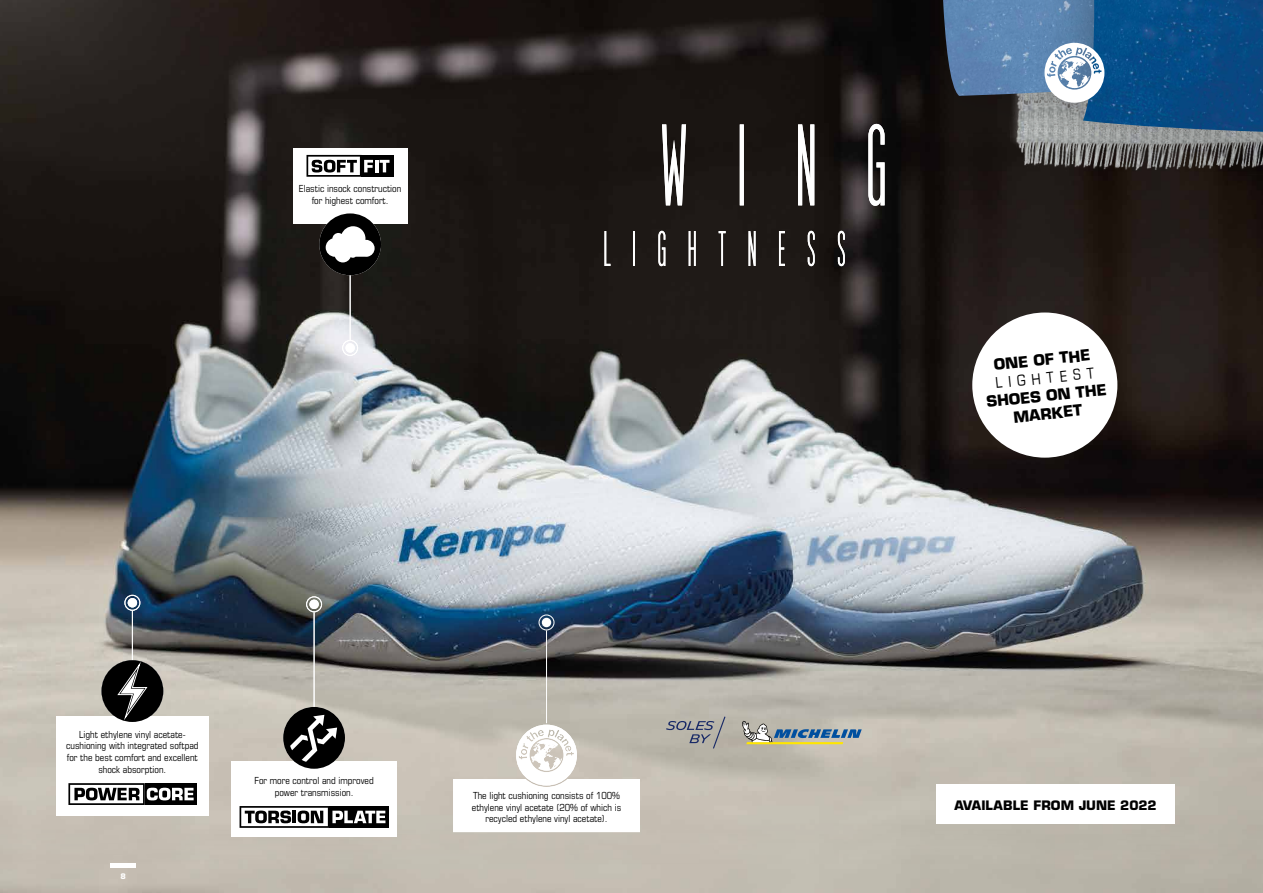
<style>
.page{position:relative;width:1263px;height:893px;background:#fff}
.page>*{position:absolute;margin:0;border:0;box-sizing:border-box;transform-origin:0 0}
.t1{font:52.5px "SF Movie Poster Condensed";letter-spacing:.425em;color:#fff}
.t2{font:700 15px/18px "Eurostile LT Std";color:#000;text-align:center}
.t3{font:condensed 15px "Eurostile LT Std";color:#000}
.t4{font:700 12.75px "Kempastile";letter-spacing:-.005em;color:#000}
.t5{font:condensed 9.75px/11.7px "Eurostile LT Std";color:#000;text-align:center}
.t6{font:700 7.5px "Kempastile";color:#fff}
</style>
<div class="page">
<img style="left:0;top:0;width:1263px;height:823px">
<img style="left:1001px;top:141px;width:27px;height:35px">
<div style="left:883px;top:0;width:354px;height:141px;background:#000;opacity:.43"></div>
<img style="left:943px;top:0;width:85px;height:96px">
<div style="left:972px;top:312px;width:145px;height:146px;background:#fff;border-radius:50%"></div>
<div style="left:936px;top:784px;width:239px;height:39px;background:#fff"></div>
<div style="left:1028px;top:0;width:235px;height:176px;background:#000;opacity:.43"></div>
<img style="left:1083px;top:0;width:179px;height:132px">
<div style="left:342px;top:340px;width:16px;height:16px;border:1px solid #fff;border-radius:50%"></div>
<div style="left:345px;top:343px;width:10px;height:10px;background:#fff;border-radius:50%"></div>
<hr style="left:350px;top:227px;width:1px;height:113px;background:#fff">
<div style="left:306px;top:596px;width:16px;height:16px;border:1px solid #fff;border-radius:50%"></div>
<div style="left:309px;top:600px;width:10px;height:9px;background:#fff;border-radius:50%"></div>
<hr style="left:314px;top:612px;width:1px;height:99px;background:#fff">
<div style="left:539px;top:615px;width:15px;height:15px;border:1px solid #fff;border-radius:50%"></div>
<div style="left:542px;top:618px;width:9px;height:9px;background:#fff;border-radius:50%"></div>
<hr style="left:546px;top:630px;width:1px;height:93px;background:#fff">
<div style="left:124px;top:595px;width:16px;height:16px;border:1px solid #fff;border-radius:50%"></div>
<div style="left:128px;top:598px;width:9px;height:9px;background:#fff;border-radius:50%"></div>
<hr style="left:132px;top:611px;width:1px;height:52px;background:#fff">
<svg style="left:662px;top:124px;width:222px;height:82px;background:#413d3b"></svg>
<svg style="left:1044px;top:43px;width:60px;height:60px"></svg>
<hr style="left:1262px;top:0;width:1px;height:197px;background:#fff">
<svg style="left:666px;top:715px;width:60px;height:35px;background:#a5a3a0"></svg>
<svg style="left:742px;top:721px;width:120px;height:23px;background:#9ea8a0"></svg>
<div style="left:231px;top:761px;width:166px;height:76px;background:#fff"></div>
<svg style="left:453px;top:725px;width:187px;height:98px"></svg>
<div style="left:293px;top:148px;width:114px;height:76px;background:#fff"></div>
<div style="left:330px;top:806px;width:59px;height:22px;background:#000"></div>
<svg style="left:240px;top:806px;width:145px;height:22px"></svg>
<div style="left:283px;top:707px;width:62px;height:62px;background:#000;border-radius:50%"></div>
<svg style="left:290px;top:715px;width:47px;height:47px"></svg>
<div style="left:319px;top:213px;width:62px;height:62px;background:#000;border-radius:50%"></div>
<svg style="left:326px;top:226px;width:49px;height:36px"></svg>
<div style="left:362px;top:155px;width:32px;height:22px;background:#000"></div>
<svg style="left:306px;top:155px;width:83px;height:22px"></svg>
<div style="left:56px;top:716px;width:153px;height:100px;background:#fff"></div>
<svg style="left:68px;top:783px;width:128px;height:22px"></svg>
<div style="left:101px;top:660px;width:62px;height:62px;background:#000;border-radius:50%"></div>
<svg style="left:117px;top:664px;width:31px;height:58px"></svg>
<p class="t5" style="left:299px;top:183px;width:104px">Elastic insock construction for highest comfort.</p>
<h1 class="t1" style="left:604px;top:221px;width:243px">LIGHTNESS</h1>
<h2 class="t2" style="left:993px;top:356px;width:98px;rotate:-6deg">ONE OF THE</h2>
<h2 class="t3" style="left:994px;top:374px;width:101px;rotate:-6deg">LIGHTEST</h2>
<h2 class="t2" style="left:986px;top:393px;width:122px;rotate:-6deg">SHOES ON THE<br>MARKET</h2>
<p class="t5" style="left:66px;top:728px;width:134px">Light ethylene vinyl acetate&shy;cushioning with integrated softpad for the best comfort and excellent shock absorption.</p>
<p class="t6" style="left:121px;top:871px;width:7px">8</p>
<p class="t5" style="left:254px;top:774px;width:121px">For more control and improved power transmission.</p>
<p class="t5" style="left:472px;top:789px;width:151px">The light cushioning consists of 100% ethylene vinyl acetate (20% of which is recycled ethylene vinyl acetate).</p>
<h3 class="t4" style="left:954px;top:797px;width:204px">AVAILABLE FROM JUNE 2022</h3>
</div>
